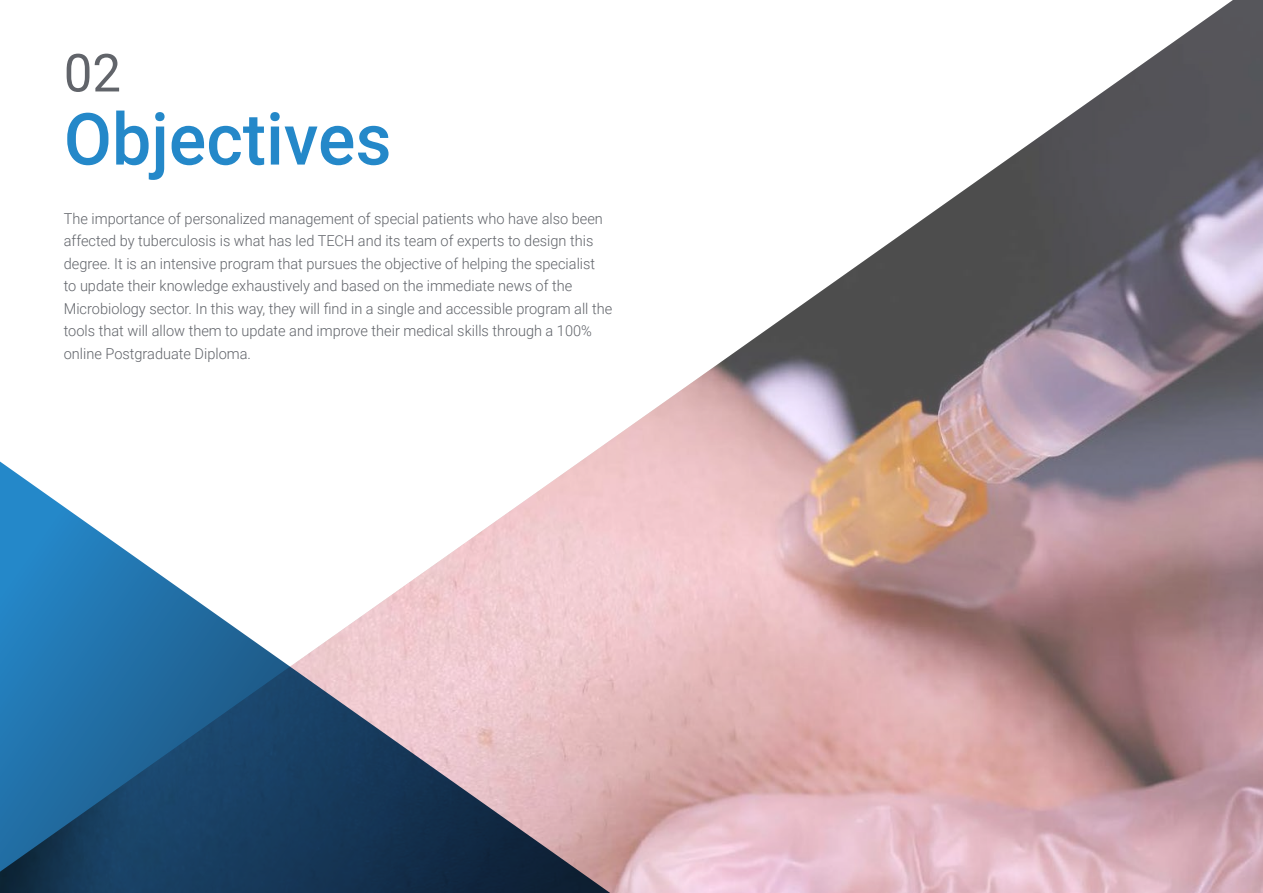
<style>
.page{position:relative;width:1263px;height:893px;background:#fff}
.page>*{position:absolute;margin:0;border:0;box-sizing:border-box;transform-origin:0 0}
.t1{font:500 72px "Roboto";color:#2488c9}
.t2{font:52.5px "Roboto";color:#61646a}
.t3{font:300 15px/22.5px "Roboto";color:#61646a}
</style>
<div class="page">
<img style="left:602px;top:0;width:661px;height:893px">
<svg style="left:0;top:446px;width:640px;height:447px"></svg>
<h2 class="t2" style="left:64px;top:36px;width:59px">02</h2>
<h1 class="t1" style="left:64px;top:89px;width:329px">Objectives</h1>
<p class="t3" style="left:64px;top:207px;width:550px">The importance of personalized management of special patients who have also been affected by tuberculosis is what has led TECH and its team of experts to design this degree. It is an intensive program that pursues the objective of helping the specialist<br>to update their knowledge exhaustively and based on the immediate news of the Microbiology sector. In this way, they will find in a single and accessible program all the tools that will allow them to update and improve their medical skills through a 100% online Postgraduate Diploma.</p>
</div>
